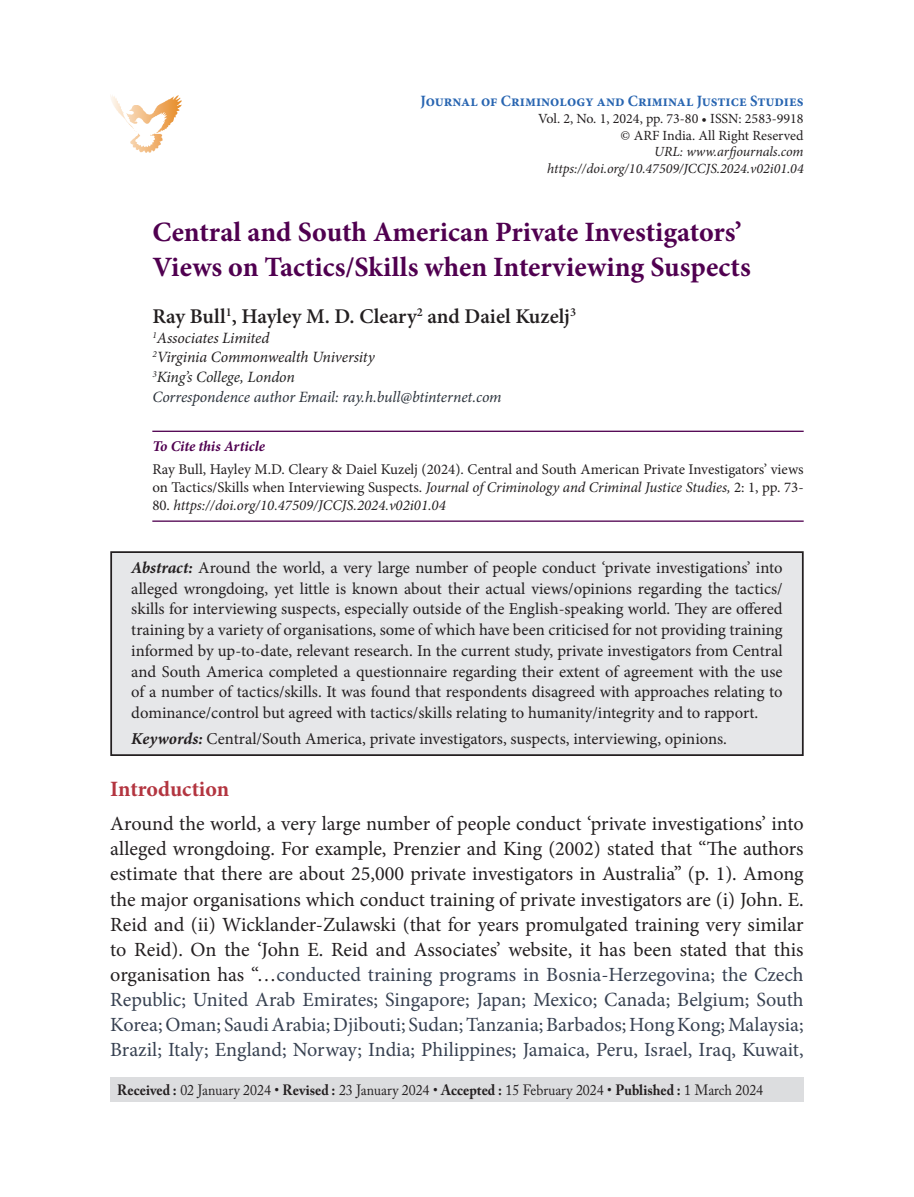
<style>
.page{position:relative;width:914px;height:1197px;background:#fff}
.page>*{position:absolute;margin:0;border:0;box-sizing:border-box;transform-origin:0 0}
.Head{font:700 28px/35px "Minion Pro";letter-spacing:-.005em;color:#500050}
.sub_head_1{font:700 21.88px "Minion Pro";color:#b33540}
.author{font:600 21px "Minion Pro";color:#231f20}
.Body_left{font:20.12px/25.2px "Minion Pro";letter-spacing:-.005em;color:#231f20;text-align:justify}
.abstract{font:16.62px/20.8px "Minion Pro";color:#231f20;text-align:justify}
.author_ref{font:italic 15.75px/19.6px "Minion Pro";letter-spacing:-.01em;color:#2c333c}
.t1{font:700 15.75px "Minion Pro";color:#2865b1;scale:.95 1}
.t2{font:14.88px/17.8px "Minion Pro";color:#231f20}
.t3{font:14.88px "Adobe Caslon Pro";color:#231f20;scale:.93 1}
.t4{font:italic 14.88px "Minion Pro";color:#231f20}
.t5{font:italic 700 14.88px "Minion Pro";letter-spacing:-.005em;color:#500050}
.t6{font:italic 14px "Minion Pro";color:#231f20}
.t7{font:14px "Minion Pro";color:#231f20}
.s1{color:#231f20}
.s2{color:#242424}
.s3{font-style:italic}
.s4{font-style:normal}
.s5{font-weight:700;font-style:italic}
.s6{color:#374151}
.s7{font-weight:700}
</style>
<div class="page">
<img style="left:110px;top:95px;width:72px;height:58px">
<div style="left:110px;top:1077px;width:693px;height:25px;background:#dcdddf"></div>
<div style="left:111px;top:552px;width:691px;height:203px;background:#e6e7e9"></div>
<div style="left:110px;top:551px;width:693px;height:205px;border:2px solid #231f20"></div>
<hr style="left:152px;top:431px;width:651px;height:1px;background:#500050">
<hr style="left:152px;top:521px;width:651px;height:1px;background:#500050">
<p class="t1" style="left:420px;top:90px;width:405px">Journal of Criminology and Criminal Justice Studies</p>
<p class="t7" style="left:538px;top:109px;width:267px">Vol. 2, No. 1, 2024, pp. 73-80 • ISSN: 2583-9918</p>
<p class="t7" style="left:620px;top:126px;width:184px">© ARF India. All Right Reserved</p>
<p class="t6" style="left:654px;top:142px;width:151px">URL: www.arfjournals.com</p>
<p class="t6" style="left:547px;top:159px;width:258px">https://doi.org/10.47509/JCCJS.2024.v02i01.04</p>
<p class="Head" style="left:152px;top:214px;width:600px">Central and South American Private Investigators’<br>Views on Tactics/Skills when Interviewing Suspects</p>
<p class="author" style="left:152px;top:302px;width:425px">Ray Bull<sup>1</sup>, Hayley M. D. Cleary<sup>2</sup> and Daiel Kuzelj<sup>3</sup></p>
<p class="author_ref" style="left:152px;top:328px;width:351px"><sup>1</sup><span class="s1">Associates Limited<br></span><sup>2</sup><span class="s1">Virginia Commonwealth University<br></span><sup>3</sup><span class="s2">King’s College, London<br></span>Correspondence author Email: ray.h.bull@btinternet.com</p>
<p class="t5" style="left:152px;top:436px;width:114px">To Cite this Article</p>
<p class="t2" style="left:152px;top:461px;width:653px">Ray Bull, Hayley M.D. Cleary &amp; Daiel Kuzelj (2024). Central and South American Private Investigators’ views on Tactics/Skills when Interviewing Suspects. <span class="s3">Journal of Criminology and Criminal Justice Studies,</span> 2: 1, pp. 73-</p>
<p class="t4" style="left:152px;top:495px;width:295px"><span class="s4">80.</span> https://doi.org/10.47509/JCCJS.2024.v02i01.04</p>
<p class="abstract" style="left:131px;top:557px;width:653px"><span class="s5">Abstract:</span> Around the world, a very large number of people conduct ‘private investigations’ into alleged wrongdoing, yet little is known about their actual views/opinions regarding the tactics/ skills for interviewing suspects, especially outside of the English-speaking world. They are offered training by a variety of organisations, some of which have been criticised for not providing training informed by up-to-date, relevant research. In the current study, private investigators from Central and South America completed a questionnaire regarding their extent of agreement with the use of a number of tactics/skills. It was found that respondents disagreed with approaches relating to dominance/control but agreed with tactics/skills relating to humanity/integrity and to rapport.</p>
<p class="abstract" style="left:131px;top:729px;width:597px"><span class="s5">Keywords:</span> Central/South America, private investigators, suspects, interviewing, opinions.</p>
<p class="sub_head_1" style="left:110px;top:774px;width:120px">Introduction</p>
<p class="Body_left" style="left:110px;top:811px;width:695px">Around the world, a very large number of people conduct ‘private investigations’ into alleged wrongdoing. For example, Prenzier and King (2002) stated that “The authors estimate that there are about 25,000 private investigators in Australia” (p. 1). Among the major organisations which conduct training of private investigators are (i) John. E.<br>Reid and (ii) Wicklander-Zulawski (that for years promulgated training very similar to Reid). On the ‘John E. Reid and Associates’ website, it has been stated that this organisation has “…<span class="s6">conducted training programs in Bosnia-Herzegovina; the Czech Republic; United Arab Emirates; Singapore; Japan; Mexico; Canada; Belgium; South Korea; Oman; Saudi Arabia; Djibouti; Sudan; Tanzania; Barbados; Hong Kong; Malaysia; Brazil; Italy; England; Norway; India; Philippines; Jamaica, Peru, Israel, Iraq, Kuwait,</span></p>
<p class="t3" style="left:117px;top:1081px;width:696px"><span class="s7">Received :</span> 02 January 2024 • <span class="s7">Revised :</span> 23 January 2024 • <span class="s7">Accepted :</span> 15 February 2024 • <span class="s7">Published :</span> 1 March 2024</p>
</div>
